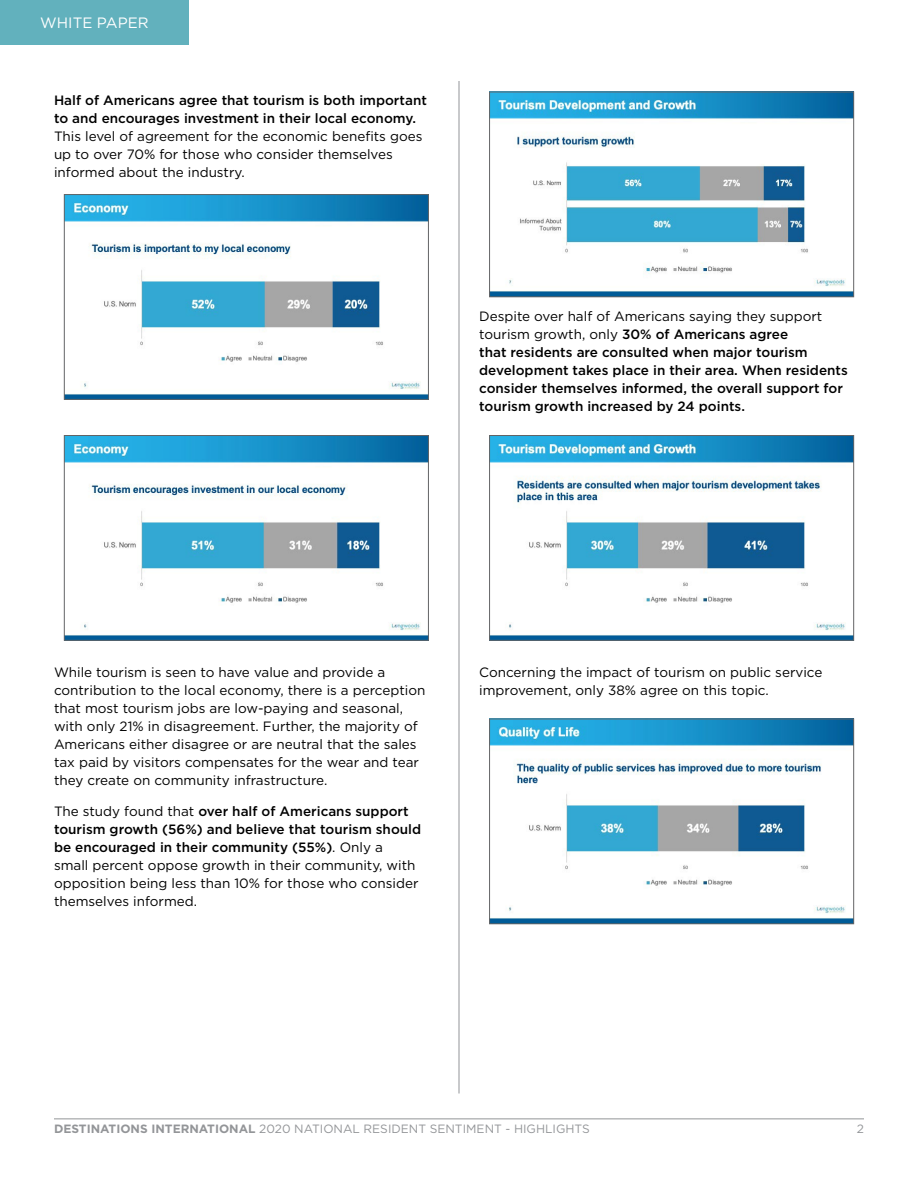
<style>
.page{position:relative;width:918px;height:1188px;background:#fff}
.page>*{position:absolute;margin:0;border:0;box-sizing:border-box;transform-origin:0 0}
.t1{font:15px "Gotham";color:#fff}
.t2{font:13.5px/18px "Gotham";color:#000}
.t3{font:500 13.5px/18px "Gotham";color:#000}
.t4{font:12px "Gotham";color:#939598}
.s1{font-weight:400}
.s2{font-weight:500}
.s3{font-weight:700}
</style>
<div class="page">
<hr style="left:54px;top:1119px;width:810px;height:1px;background:#939598">
<div style="left:0;top:0;width:189px;height:44px;background:#62b1bd"></div>
<hr style="left:459px;top:81px;width:1px;height:1013px;background:#939598">
<img style="left:66px;top:196px;width:361px;height:202px">
<div style="left:64px;top:194px;width:365px;height:206px;border:1px solid #636466"></div>
<img style="left:66px;top:437px;width:361px;height:202px">
<div style="left:64px;top:435px;width:365px;height:206px;border:1px solid #636466"></div>
<img style="left:491px;top:94px;width:361px;height:201px">
<div style="left:489px;top:92px;width:365px;height:205px;border:1px solid #636466"></div>
<img style="left:491px;top:437px;width:361px;height:202px">
<div style="left:489px;top:435px;width:365px;height:206px;border:1px solid #636466"></div>
<img style="left:491px;top:721px;width:361px;height:201px">
<div style="left:489px;top:719px;width:365px;height:205px;border:1px solid #636466"></div>
<p class="t1" style="left:40px;top:13px;width:110px">WHITE PAPER</p>
<p class="t3" style="left:54px;top:91px;width:374px">Half of Americans agree that tourism is both important to and encourages investment in their local economy.</p>
<p class="t2" style="left:54px;top:127px;width:370px">This level of agreement for the economic benefits goes up to over 70% for those who consider themselves informed about the industry.</p>
<p class="t3" style="left:479px;top:307px;width:370px"><span class="s1">Despite over half of Americans saying they support tourism growth, only</span> 30% of Americans agree<br>that residents are consulted when major tourism development takes place in their area. When residents consider themselves informed, the overall support for tourism growth increased by 24 points.</p>
<p class="t2" style="left:54px;top:663px;width:373px">While tourism is seen to have value and provide a contribution to the local economy, there is a perception that most tourism jobs are low-paying and seasonal, with only 21% in disagreement. Further, the majority of Americans either disagree or are neutral that the sales tax paid by visitors compensates for the wear and tear they create on community infrastructure.</p>
<p class="t2" style="left:54px;top:802px;width:369px">The study found that <span class="s2">over half of Americans support tourism growth (56%) and believe that tourism should be encouraged in their community (55%)</span>. Only a<br>small percent oppose growth in their community, with opposition being less than 10% for those who consider themselves informed.</p>
<p class="t2" style="left:479px;top:663px;width:345px">Concerning the impact of tourism on public service improvement, only 38% agree on this topic.</p>
<p class="t4" style="left:54px;top:1121px;width:537px"><span class="s3">DESTINATIONS INTERNATIONAL</span> 2020 NATIONAL RESIDENT SENTIMENT - HIGHLIGHTS</p>
<p class="t4" style="left:857px;top:1121px;width:9px">2</p>
</div>
